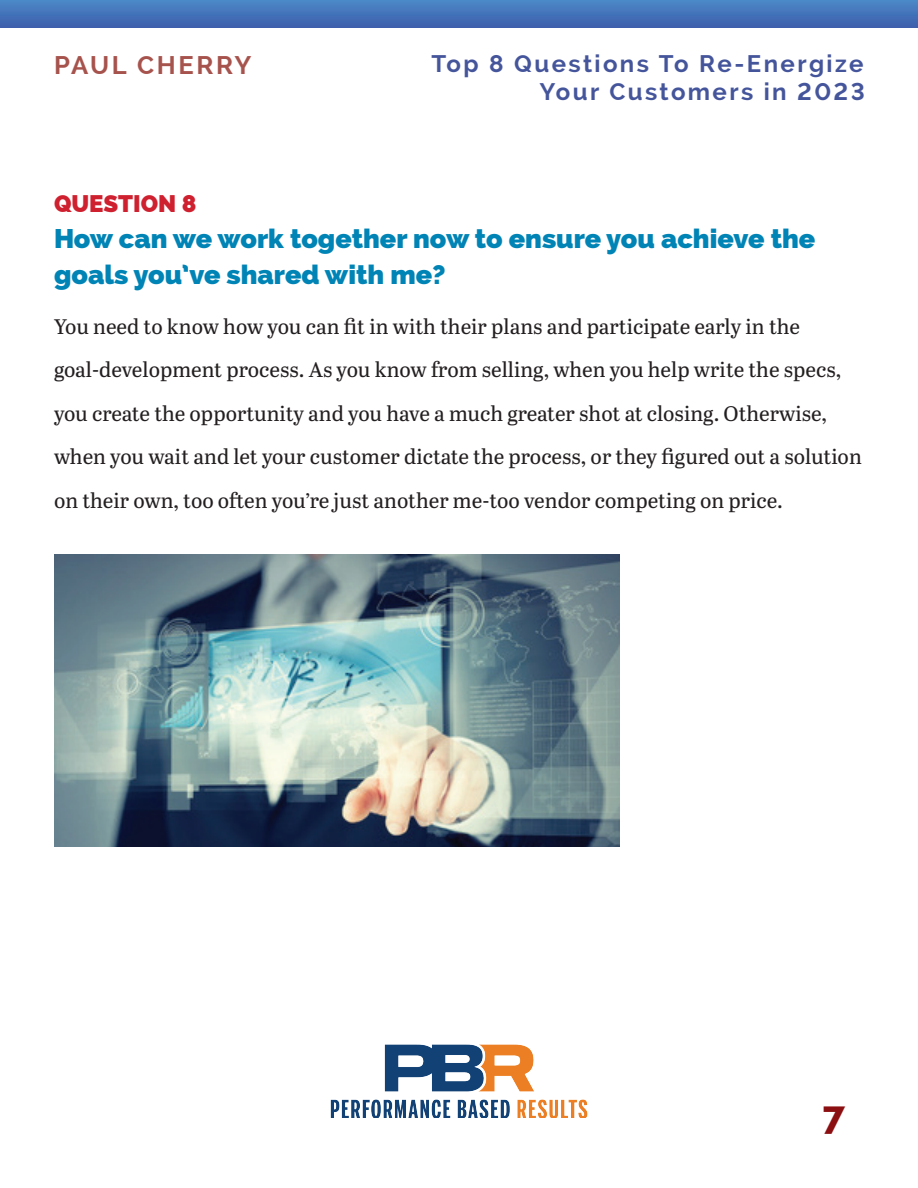
<style>
.page{position:relative;width:918px;height:1188px;background:#fff}
.page>*{position:absolute;margin:0;border:0;box-sizing:border-box;transform-origin:0 0}
.t1{font:800 39px "Raleway";color:#8b0e11}
.t2{font:800 27px/36px "Raleway";color:#0084b5}
.t3{font:700 25.5px "Raleway";letter-spacing:.1em;color:#a7534d}
.t4{font:700 24px/28.5px "Raleway";letter-spacing:.1em;color:#45559b;text-align:right}
.t5{font:800 24px "Raleway";color:#cf202f}
.t6{font:21px/43.5px "Abril Text";color:#231f20}
</style>
<div class="page">
<svg style="left:1px;top:1px;width:916px;height:27px;background:#4372b8"></svg>
<img style="left:330px;top:1045px;width:258px;height:72px">
<img style="left:54px;top:555px;width:565px;height:292px">
<p class="t3" style="left:54px;top:51px;width:199px">PAUL CHERRY</p>
<p class="t4" style="left:431px;top:49px;width:435px">Top 8 Questions To Re-Energize<br>Your Customers in 2023</p>
<p class="t5" style="left:54px;top:189px;width:144px">QUESTION 8</p>
<p class="t2" style="left:54px;top:220px;width:763px">How can we work together now to ensure you achieve the goals you’ve shared with me?</p>
<p class="t6" style="left:54px;top:304px;width:809px">You need to know how you can fit in with their plans and participate early in the goal-development process. As you know from selling, when you help write the specs, you create the opportunity and you have a much greater shot at closing. Otherwise, when you wait and let your customer dictate the process, or they figured out a solution on their own, too often you’re just another me-too vendor competing on price.</p>
<h1 class="t1" style="left:822px;top:1093px;width:24px">7</h1>
</div>
